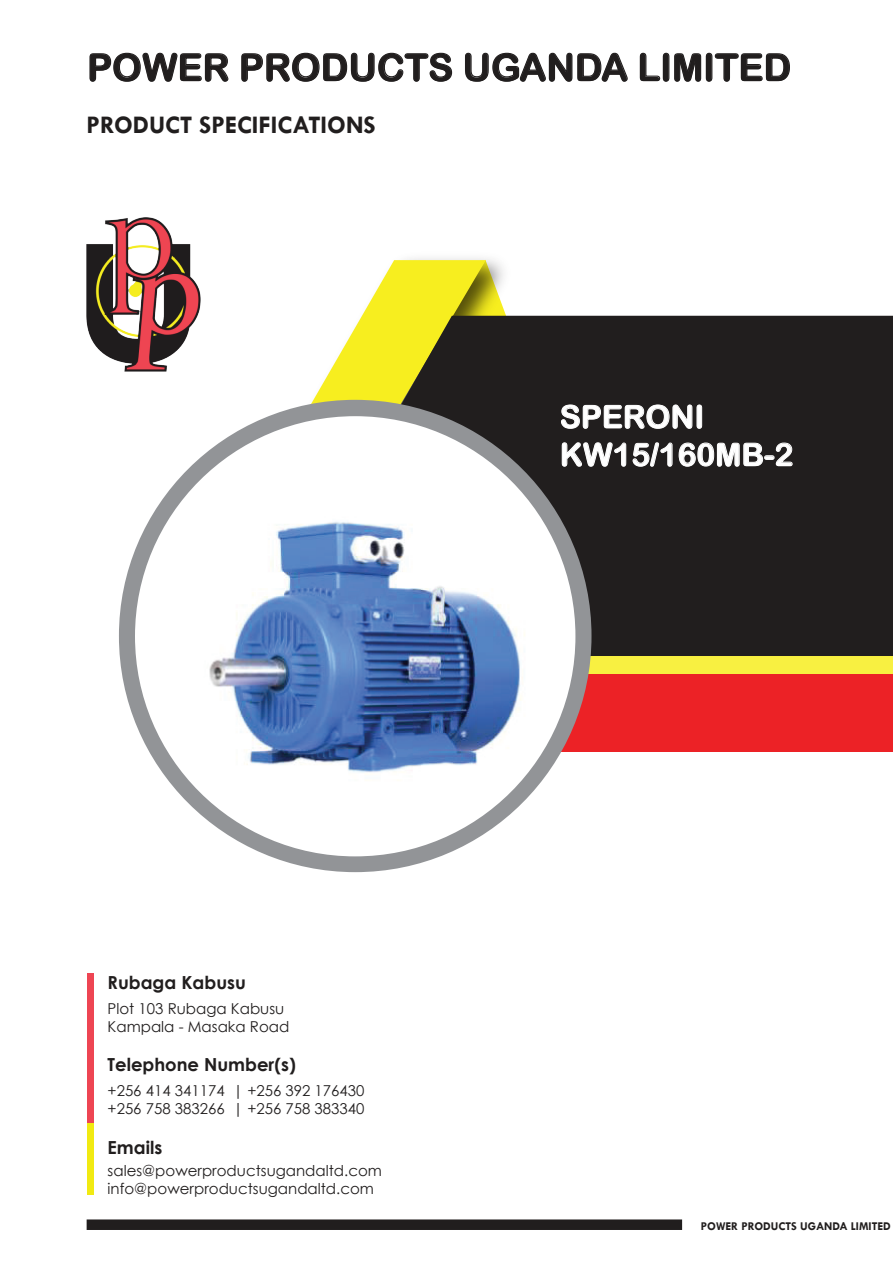
<style>
.page{position:relative;width:893px;height:1263px;background:#fff}
.page>*{position:absolute;margin:0;border:0;box-sizing:border-box;transform-origin:0 0}
.t1{font:37.5px "Arial Rounded MT Bold";color:#211e1e}
.t2{font:31.5px/37.8px "Arial Rounded MT Bold";color:#fff}
.t3{font:700 25.5px "Tw Cen";color:#211e1e}
.t4{font:700 18px "Century Gothic";color:#211e1e}
.t5{font:15px/18px "Century Gothic";color:#211e1e}
.t6{font:700 12px "Tw Cen";color:#211e1e}
</style>
<div class="page">
<svg style="left:89px;top:52px;width:140px;height:30px"></svg>
<svg style="left:241px;top:52px;width:211px;height:30px"></svg>
<svg style="left:465px;top:52px;width:163px;height:30px"></svg>
<svg style="left:639px;top:52px;width:151px;height:30px"></svg>
<div style="left:87px;top:1219px;width:595px;height:11px;background:#211e1e"></div>
<svg style="left:306px;top:260px;width:200px;height:145px"></svg>
<div style="left:396px;top:316px;width:496px;height:340px;background:#211e1e"></div>
<div style="left:559px;top:656px;width:333px;height:78px;background:#f8f041"></div>
<div style="left:559px;top:674px;width:333px;height:78px;background:#ec2226"></div>
<div style="left:119px;top:400px;width:472px;height:472px;background:#929497;border-radius:50%"></div>
<div style="left:135px;top:416px;width:440px;height:440px;background:#fff;border-radius:220px"></div>
<svg style="left:560px;top:404px;width:142px;height:25px;background:#504e4e"></svg>
<svg style="left:561px;top:442px;width:65px;height:25px;background:#4f4c4c"></svg>
<svg style="left:632px;top:442px;width:40px;height:25px"></svg>
<svg style="left:678px;top:442px;width:115px;height:25px;background:#535151"></svg>
<img style="left:86px;top:217px;width:114px;height:155px">
<div style="left:88px;top:973px;width:6px;height:150px;background:#ee4553"></div>
<div style="left:88px;top:1123px;width:6px;height:72px;background:#f1ea12"></div>
<img style="left:142px;top:423px;width:427px;height:427px;border-radius:213px">
<h1 class="t1" style="left:87px;top:45px;width:705px">POWER PRODUCTS UGANDA LIMITED</h1>
<h3 class="t3" style="left:87px;top:110px;width:290px">PRODUCT SPECIFICATIONS</h3>
<h2 class="t2" style="left:559px;top:397px;width:235px">SPERONI<br>KW15/160MB-2</h2>
<p class="t4" style="left:108px;top:969px;width:140px">Rubaga Kabusu</p>
<p class="t5" style="left:108px;top:999px;width:183px">Plot 103 Rubaga Kabusu<br>Kampala - Masaka Road</p>
<p class="t4" style="left:108px;top:1050px;width:190px">Telephone Number(s)</p>
<p class="t5" style="left:108px;top:1081px;width:258px">+256 414 341174 | +256 392 176430 +256 758 383266 | +256 758 383340</p>
<p class="t4" style="left:108px;top:1134px;width:56px">Emails</p>
<p class="t5" style="left:108px;top:1161px;width:276px">sales@powerproductsugandaltd.com info@powerproductsugandaltd.com</p>
<p class="t6" style="left:700px;top:1219px;width:191px">POWER PRODUCTS UGANDA LIMITED</p>
</div>
